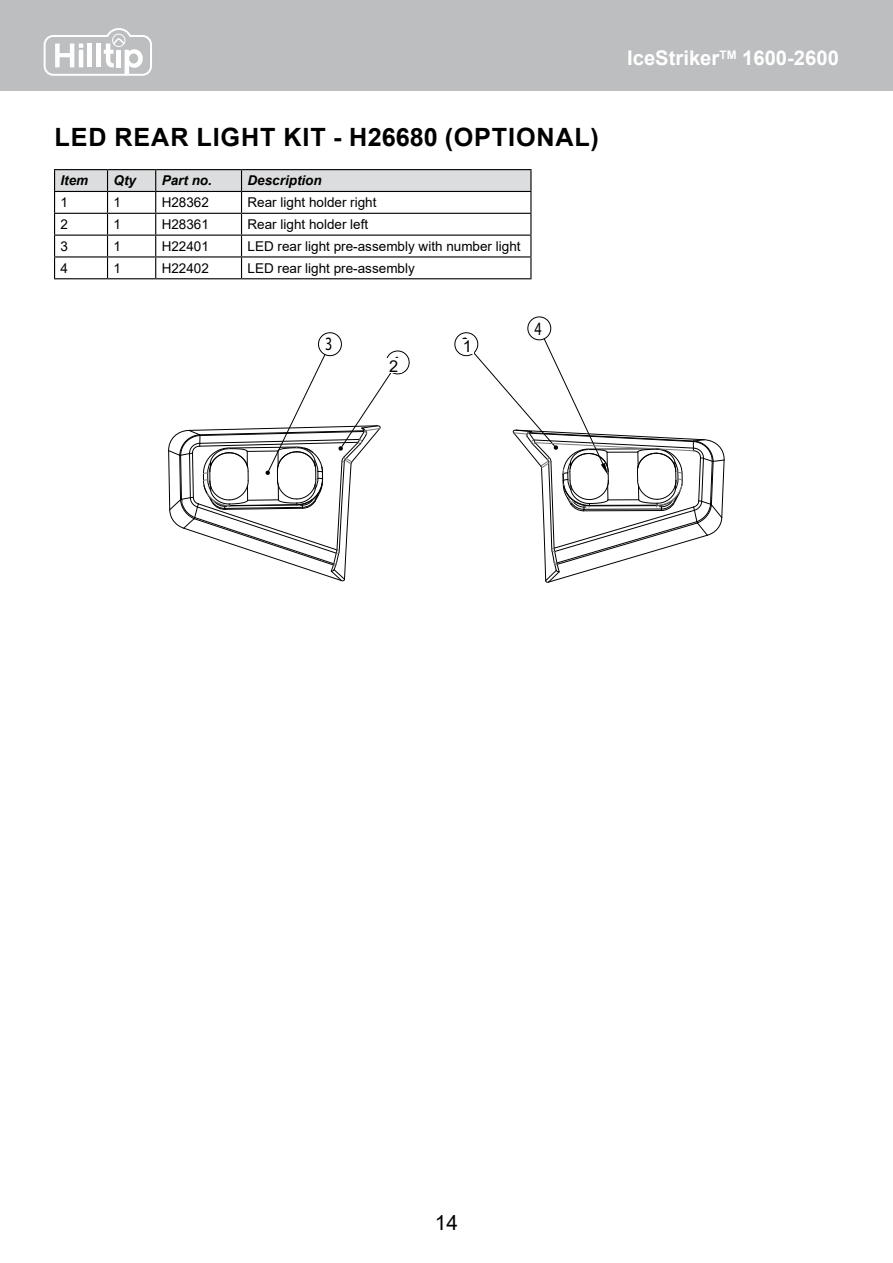
<style>
.page{position:relative;width:893px;height:1263px;background:#fff}
.page>*{position:absolute;margin:0;border:0;box-sizing:border-box;transform-origin:0 0}
.t1{font:700 25.2px "Arial";letter-spacing:.035em;color:#000}
.t2{font:20.85px "Arial";color:#000}
.t3{font:700 20.25px "Arial";color:#fff}
.t4{font:18.9px "Myriad Pro";color:#000;scale:.75 1}
.t5{font:16.35px "Arial";color:#000}
.t6{font:13.5px "Arial";color:#000}
.t7{font:italic 700 13.5px "Arial";color:#000}
</style>
<div class="page">
<div style="left:0;top:0;width:893px;height:90px;background:#bcbec0"></div>
<svg style="left:43px;top:28px;width:109px;height:48px"></svg>
<hr style="left:54px;top:169px;width:54px;height:1px;background:#000">
<hr style="left:108px;top:169px;width:48px;height:1px;background:#000">
<hr style="left:156px;top:169px;width:86px;height:1px;background:#000">
<hr style="left:242px;top:169px;width:289px;height:1px;background:#000">
<svg style="left:54px;top:170px;width:477px;height:108px"></svg>
<hr style="left:54px;top:278px;width:54px;height:1px;background:#000">
<hr style="left:108px;top:278px;width:48px;height:1px;background:#000">
<hr style="left:156px;top:278px;width:86px;height:1px;background:#000">
<hr style="left:242px;top:278px;width:289px;height:1px;background:#000">
<div style="left:318px;top:332px;width:24px;height:24px;border:1px solid #000;border-radius:50%"></div>
<div style="left:386px;top:350px;width:24px;height:24px;border:1px solid #000;border-radius:50%"></div>
<div style="left:454px;top:332px;width:24px;height:24px;border:1px solid #000;border-radius:50%"></div>
<div style="left:527px;top:316px;width:24px;height:24px;border:1px solid #000;border-radius:50%"></div>
<svg style="left:474px;top:338px;width:251px;height:245px"></svg>
<svg style="left:168px;top:353px;width:225px;height:229px"></svg>
<div style="left:386px;top:359px;width:16px;height:14px;background:#fff"></div>
<div style="left:461px;top:339px;width:13px;height:15px;background:#fff"></div>
<h1 class="t1" style="left:54px;top:119px;width:546px">LED REAR LIGHT KIT - H26680 (OPTIONAL)</h1>
<p class="t7" style="left:61px;top:172px;width:29px">Item</p>
<p class="t7" style="left:114px;top:172px;width:24px">Qty</p>
<p class="t7" style="left:162px;top:172px;width:52px">Part no.</p>
<p class="t7" style="left:248px;top:172px;width:76px">Description</p>
<p class="t6" style="left:61px;top:193px;width:9px">1</p>
<p class="t6" style="left:114px;top:193px;width:9px">1</p>
<p class="t6" style="left:162px;top:193px;width:49px">H28362</p>
<p class="t6" style="left:248px;top:193px;width:131px">Rear light holder right</p>
<p class="t6" style="left:61px;top:215px;width:9px">2</p>
<p class="t6" style="left:114px;top:215px;width:9px">1</p>
<p class="t6" style="left:162px;top:215px;width:49px">H28361</p>
<p class="t6" style="left:248px;top:215px;width:122px">Rear light holder left</p>
<p class="t6" style="left:61px;top:237px;width:9px">3</p>
<p class="t6" style="left:114px;top:237px;width:9px">1</p>
<p class="t6" style="left:162px;top:237px;width:49px">H22401</p>
<p class="t6" style="left:248px;top:237px;width:275px">LED rear light pre-assembly with number light</p>
<p class="t6" style="left:61px;top:259px;width:9px">4</p>
<p class="t6" style="left:114px;top:259px;width:9px">1</p>
<p class="t6" style="left:162px;top:259px;width:49px">H22402</p>
<p class="t6" style="left:248px;top:259px;width:169px">LED rear light pre-assembly</p>
<h3 class="t4" style="left:325px;top:332px;width:11px">3</h3>
<h3 class="t4" style="left:394px;top:351px;width:11px">1</h3>
<p class="t5" style="left:389px;top:355px;width:11px">2</p>
<h3 class="t4" style="left:462px;top:332px;width:11px">2</h3>
<p class="t5" style="left:463px;top:335px;width:11px">1</p>
<h3 class="t4" style="left:534px;top:317px;width:11px">4</h3>
<h3 class="t3" style="left:627px;top:44px;width:213px">IceStriker<sup>TM</sup> 1600-2600</h3>
<h2 class="t2" style="left:435px;top:1208px;width:25px">14</h2>
</div>
